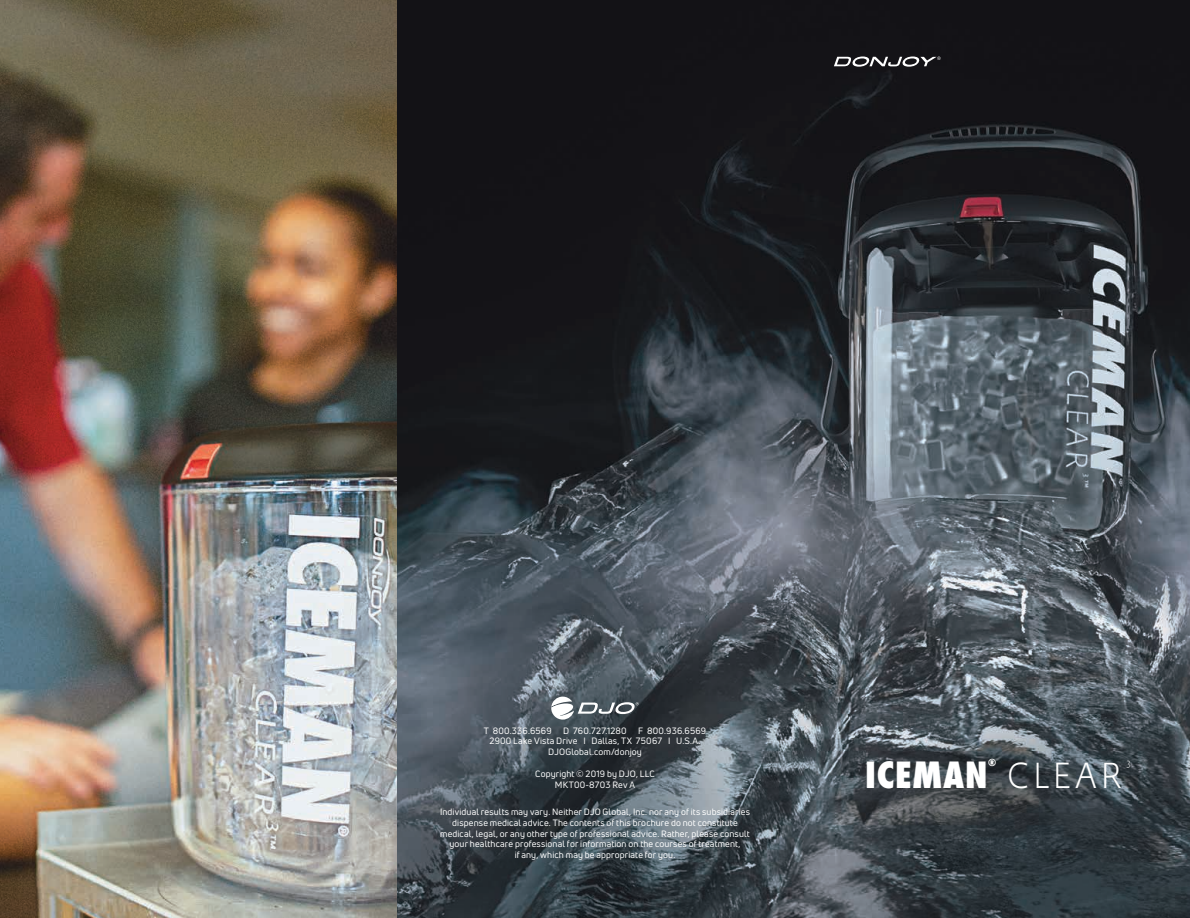
<style>
.page{position:relative;width:1190px;height:918px;background:#fff}
.page>*{position:absolute;margin:0;border:0;box-sizing:border-box;transform-origin:0 0}
.t1{font:300 35.7px "Fedra Sans Alt Pro";letter-spacing:.12em;color:#fff;scale:.91 1}
.t2{font:800 condensed 35.1px "Futura";letter-spacing:.02em;color:#fff}
.t3{font:300 9.6px "Fedra Sans Alt Pro";color:#fff;scale:.91 1}
.t4{font:800 condensed 9.45px "Futura";color:#fff}
.contact_job_disclaim{font:9px/10.8px "Uni Neue";letter-spacing:.015em;color:#fff;text-align:center}
</style>
<div class="page">
<img style="left:0;top:0;width:1189px;height:918px">
<svg style="left:833px;top:57px;width:107px;height:10px"></svg>
<svg style="left:551px;top:697px;width:87px;height:23px"></svg>
<p class="contact_job_disclaim" style="left:483px;top:725px;width:69px">T 800.336.6569</p>
<p class="contact_job_disclaim" style="left:563px;top:725px;width:65px">D 760.727.1280</p>
<p class="contact_job_disclaim" style="left:638px;top:725px;width:69px">F 800.936.6569</p>
<p class="contact_job_disclaim" style="left:489px;top:736px;width:212px">2900 Lake Vista Drive I Dallas, TX 75067 I U.S.A.</p>
<p class="contact_job_disclaim" style="left:548px;top:747px;width:95px">DJOGlobal.com/donjoy</p>
<p class="contact_job_disclaim" style="left:535px;top:768px;width:121px">Copyright © 2019 by DJO, LLC</p>
<p class="contact_job_disclaim" style="left:555px;top:779px;width:82px">MKT00-8703 Rev A</p>
<p class="contact_job_disclaim" style="left:440px;top:806px;width:311px">Individual results may vary. Neither DJO Global, Inc. nor any of its subsidiaries dispense medical advice. The contents of this brochure do not constitute medical, legal, or any other type of professional advice. Rather, please consult your healthcare professional for information on the courses of treatment,<br>if any, which may be appropriate for you.</p>
<p class="t2" style="left:864px;top:751px;width:124px">ICEMAN</p>
<p class="t4" style="left:987px;top:756px;width:10px">®</p>
<p class="t1" style="left:1007px;top:751px;width:128px">CLEAR</p>
<p class="t3" style="left:1126px;top:756px;width:6px">3</p>
</div>
